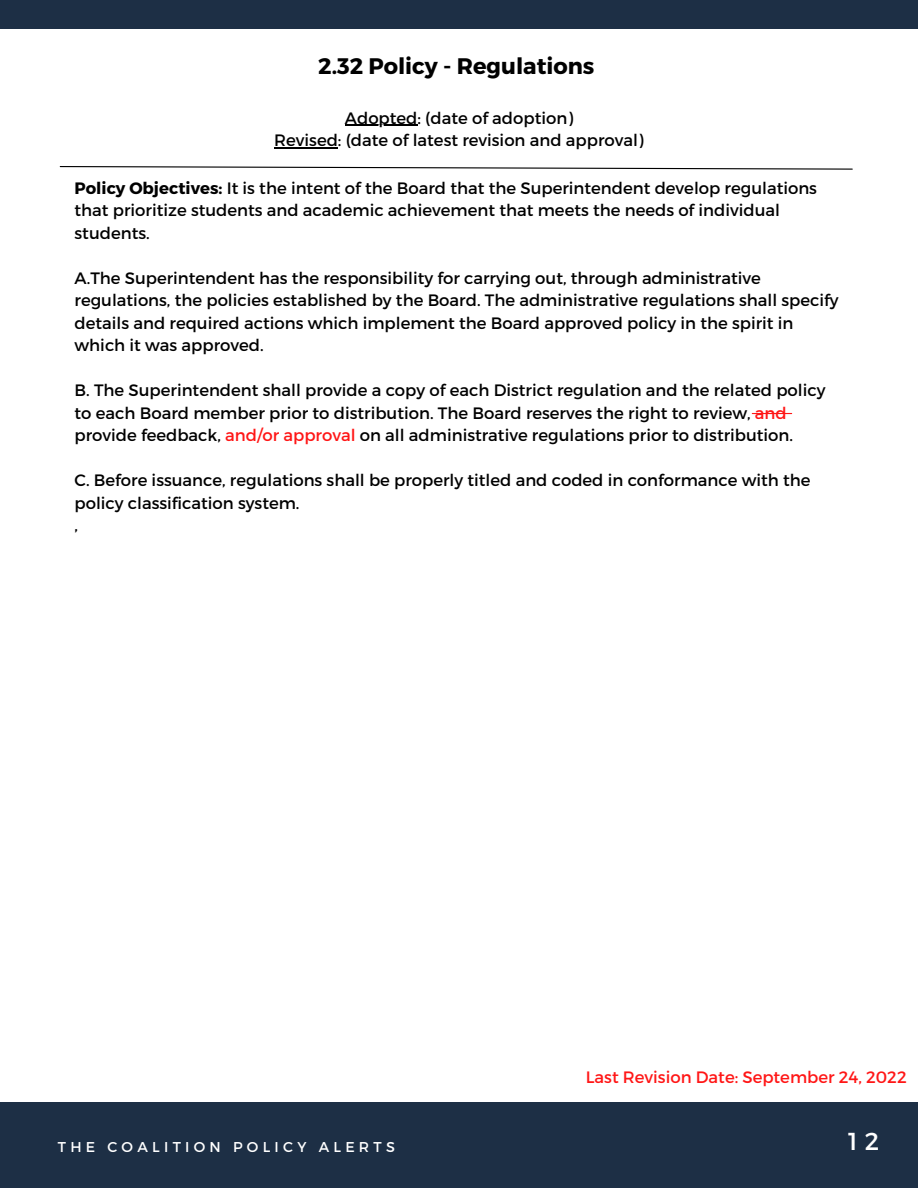
<style>
.page{position:relative;width:918px;height:1188px;background:#fff}
.page>*{position:absolute;margin:0;border:0;box-sizing:border-box;transform-origin:0 0}
.t1{font:24.6px "Montserrat";color:#fff}
.t2{font:700 22.5px "Montserrat";color:#000}
.t3{font:16.5px/22.5px "Montserrat";color:#000}
.t4{font:16.5px "Montserrat";color:#ff1616}
.t5{font:14.25px "Montserrat";letter-spacing:.3em;color:#fff}
.s1{font-weight:700}
.s2{color:#ff1616}
</style>
<div class="page">
<div style="left:0;top:1102px;width:918px;height:86px;background:#1d2f45"></div>
<div style="left:0;top:0;width:918px;height:28px;background:#1d2f45"></div>
<hr style="left:345px;top:125px;width:73px;height:1px;background:#000">
<hr style="left:274px;top:147px;width:64px;height:2px;background:#000">
<svg style="left:59px;top:166px;width:794px;height:4px"></svg>
<hr style="left:752px;top:413px;width:40px;height:1px;background:#ff1616">
<p class="t2" style="left:318px;top:52px;width:278px">2.32 Policy - Regulations</p>
<p class="t3" style="left:345px;top:106px;width:230px">Adopted: (date of adoption)</p>
<p class="t3" style="left:274px;top:128px;width:371px">Revised: (date of latest revision and approval)</p>
<p class="t3" style="left:75px;top:176px;width:744px"><span class="s1">Policy Objectives:</span> It is the intent of the Board that the Superintendent develop regulations that prioritize students and academic achievement that meets the needs of individual students.</p>
<p class="t3" style="left:75px;top:266px;width:765px">A.The Superintendent has the responsibility for carrying out, through administrative regulations, the policies established by the Board. The administrative regulations shall specify details and required actions which implement the Board approved policy in the spirit in which it was approved.</p>
<p class="t3" style="left:75px;top:378px;width:752px">B. The Superintendent shall provide a copy of each District regulation and the related policy to each Board member prior to distribution. The Board reserves the right to review, <span class="s2">and </span>provide feedback, <span class="s2">and/or approval</span> on all administrative regulations prior to distribution.</p>
<p class="t3" style="left:75px;top:468px;width:737px">C. Before issuance, regulations shall be properly titled and coded in conformance with the policy classification system.</p>
<p class="t3" style="left:75px;top:513px;width:5px">,</p>
<p class="t4" style="left:586px;top:1067px;width:322px">Last Revision Date: September 24, 2022</p>
<p class="t5" style="left:58px;top:1138px;width:339px">THE COALITION POLICY ALERTS</p>
<p class="t1" style="left:848px;top:1126px;width:33px">1 2</p>
</div>
